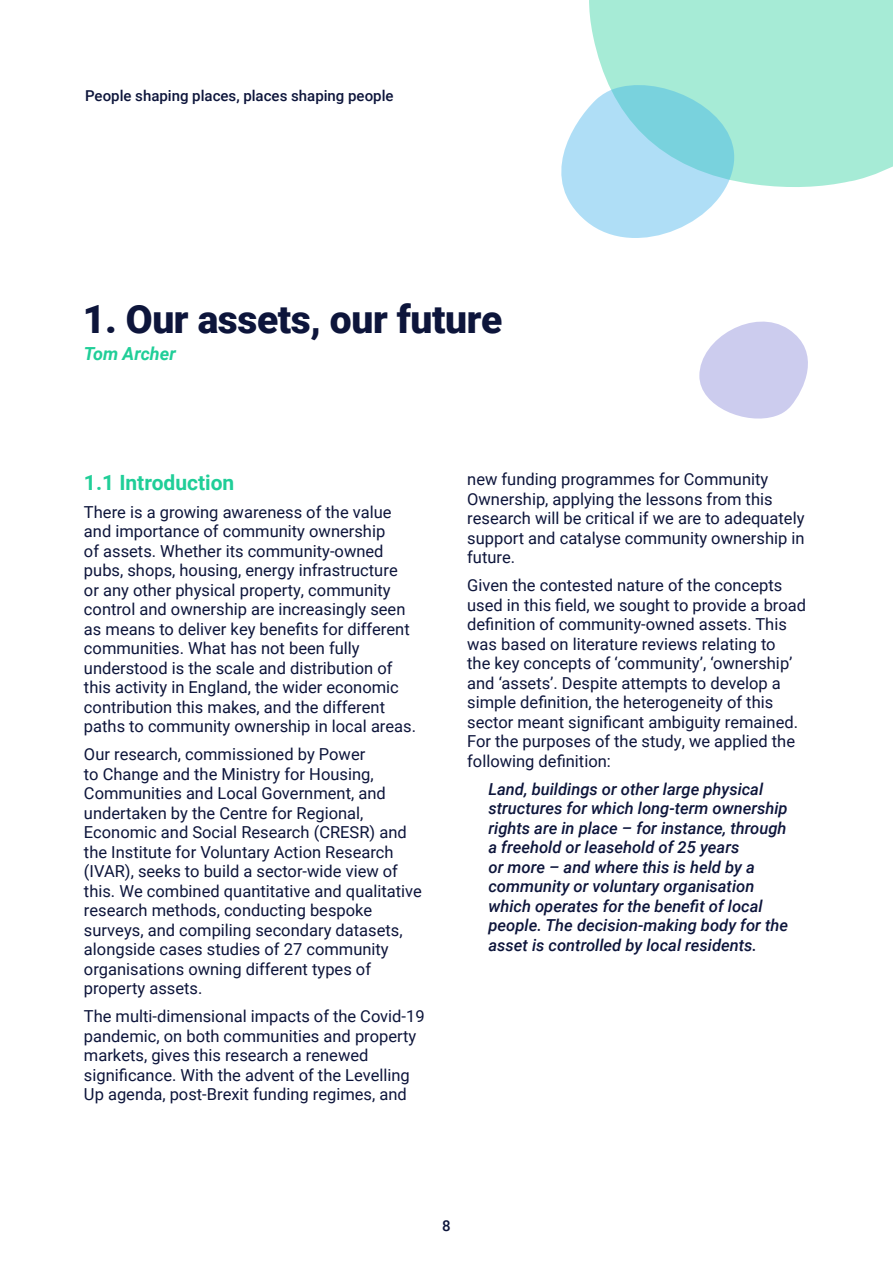
<style>
.page{position:relative;width:893px;height:1263px;background:#fff}
.page>*{position:absolute;margin:0;border:0;box-sizing:border-box;transform-origin:0 0}
.t1{font:900 39px "Roboto";letter-spacing:-.01em;color:#0d153b}
.SECTION_TITLE_GREEN{font:700 21px "Roboto";color:#20ce98}
.Body_Copy{font:italic 700 18px "Roboto";color:#20ce98}
.Body_Copy-2{font:16.5px/19.5px "Roboto";color:#0d153b}
.QUOTE{font:italic 500 16.5px/19.5px "Roboto";color:#0d153b}
.t2{font:500 15px "Roboto";color:#0d153b}
</style>
<div class="page">
<div style="left:589px;top:0;width:304px;height:187px;background:#a6ebd6"></div>
<svg style="left:561px;top:76px;width:178px;height:162px"></svg>
<svg style="left:699px;top:321px;width:109px;height:98px"></svg>
<p class="t2" style="left:85px;top:85px;width:310px">People shaping places, places shaping people</p>
<p class="t1" style="left:83px;top:292px;width:421px">1. Our assets, our future</p>
<p class="Body_Copy" style="left:84px;top:341px;width:93px">Tom Archer</p>
<p class="SECTION_TITLE_GREEN" style="left:84px;top:468px;width:152px">1.1 Introduction</p>
<p class="Body_Copy-2" style="left:84px;top:501px;width:334px">There is a growing awareness of the value and importance of community ownership<br>of assets. Whether its community-owned pubs, shops, housing, energy infrastructure or any other physical property, community control and ownership are increasingly seen as means to deliver key benefits for different communities. What has not been fully understood is the scale and distribution of this activity in England, the wider economic contribution this makes, and the different paths to community ownership in local areas.</p>
<p class="Body_Copy-2" style="left:84px;top:744px;width:339px">Our research, commissioned by Power<br>to Change and the Ministry for Housing, Communities and Local Government, and undertaken by the Centre for Regional, Economic and Social Research (CRESR) and the Institute for Voluntary Action Research (IVAR), seeks to build a sector-wide view of this. We combined quantitative and qualitative research methods, conducting bespoke surveys, and compiling secondary datasets, alongside cases studies of 27 community organisations owning different types of property assets.</p>
<p class="Body_Copy-2" style="left:84px;top:1006px;width:342px">The multi-dimensional impacts of the Covid-19 pandemic, on both communities and property markets, gives this research a renewed significance. With the advent of the Levelling Up agenda, post-Brexit funding regimes, and</p>
<p class="Body_Copy-2" style="left:467px;top:469px;width:339px">new funding programmes for Community Ownership, applying the lessons from this research will be critical if we are to adequately support and catalyse community ownership in future.</p>
<p class="Body_Copy-2" style="left:467px;top:575px;width:340px">Given the contested nature of the concepts used in this field, we sought to provide a broad definition of community-owned assets. This was based on literature reviews relating to<br>the key concepts of ‘community’, ‘ownership’ and ‘assets’. Despite attempts to develop a simple definition, the heterogeneity of this sector meant significant ambiguity remained.<br>For the purposes of the study, we applied the following definition:</p>
<p class="QUOTE" style="left:488px;top:778px;width:301px">Land, buildings or other large physical structures for which long-term ownership rights are in place – for instance, through a freehold or leasehold of 25 years<br>or more – and where this is held by a community or voluntary organisation which operates for the benefit of local people. The decision-making body for the asset is controlled by local residents.</p>
<p class="t2" style="left:442px;top:1215px;width:10px">8</p>
</div>
